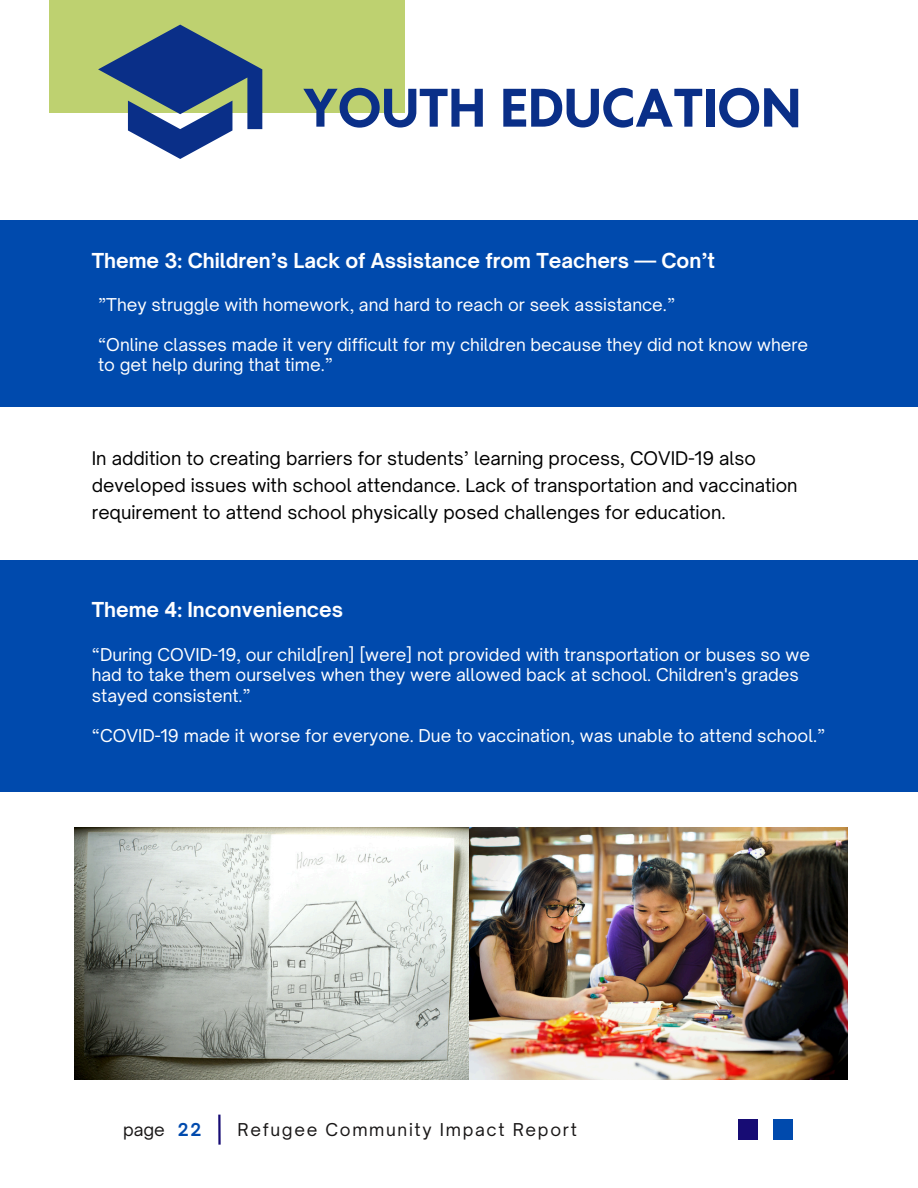
<style>
.page{position:relative;width:918px;height:1188px;background:#fff}
.page>*{position:absolute;margin:0;border:0;box-sizing:border-box;transform-origin:0 0}
.t1{font:700 50.85px "Klein Text";color:#0a2f88}
.t2{font:700 19.8px "Open Sauce One";color:#fff}
.t3{font:18px/27px "Open Sauce One";color:#000}
.t4{font:16.95px/20.1px "Open Sauce One";color:#fff}
.t5{font:16.95px "Open Sauce One";letter-spacing:.1em;color:#191717}
.t6{font:700 16.95px "Open Sauce One";color:#004aad}
</style>
<div class="page">
<div style="left:50px;top:0;width:355px;height:113px;background:#bed170"></div>
<svg style="left:98px;top:25px;width:164px;height:133px"></svg>
<hr style="left:218px;top:1115px;width:3px;height:30px;background:#170c74">
<div style="left:738px;top:1120px;width:20px;height:20px;background:#170c74"></div>
<div style="left:773px;top:1120px;width:20px;height:20px;background:#004aad"></div>
<div style="left:0;top:561px;width:918px;height:231px;background:#004aad"></div>
<div style="left:0;top:220px;width:918px;height:187px;background:#004aad"></div>
<img style="left:74px;top:827px;width:774px;height:252px">
<h2 class="t1" style="left:303px;top:82px;width:500px">YOUTH EDUCATION</h2>
<p class="t2" style="left:92px;top:248px;width:625px">Theme 3: Children’s Lack of Assistance from Teachers — Con’t</p>
<p class="t4" style="left:98px;top:294px;width:579px">”They struggle with homework, and hard to reach or seek assistance.”</p>
<p class="t4" style="left:98px;top:335px;width:712px">“Online classes made it very difficult for my children because they did not know where to get help during that time.”</p>
<h2 class="t3" style="left:92px;top:445px;width:707px">In addition to creating barriers for students’ learning process, COVID-19 also developed issues with school attendance. Lack of transportation and vaccination requirement to attend school physically posed challenges for education.</h2>
<h3 class="t2" style="left:92px;top:597px;width:253px">Theme 4: Inconveniences</h3>
<p class="t4" style="left:92px;top:645px;width:720px">“During COVID-19, our child[ren] [were] not provided with transportation or buses so we had to take them ourselves when they were allowed back at school. Children's grades stayed consistent.”</p>
<p class="t4" style="left:92px;top:725px;width:735px">“COVID-19 made it worse for everyone. Due to vaccination, was unable to attend school.”</p>
<p class="t5" style="left:123px;top:1119px;width:43px">page</p>
<h1 class="t6" style="left:178px;top:1119px;width:25px">22</h1>
<p class="t5" style="left:238px;top:1119px;width:341px">Refugee Community Impact Report</p>
</div>
